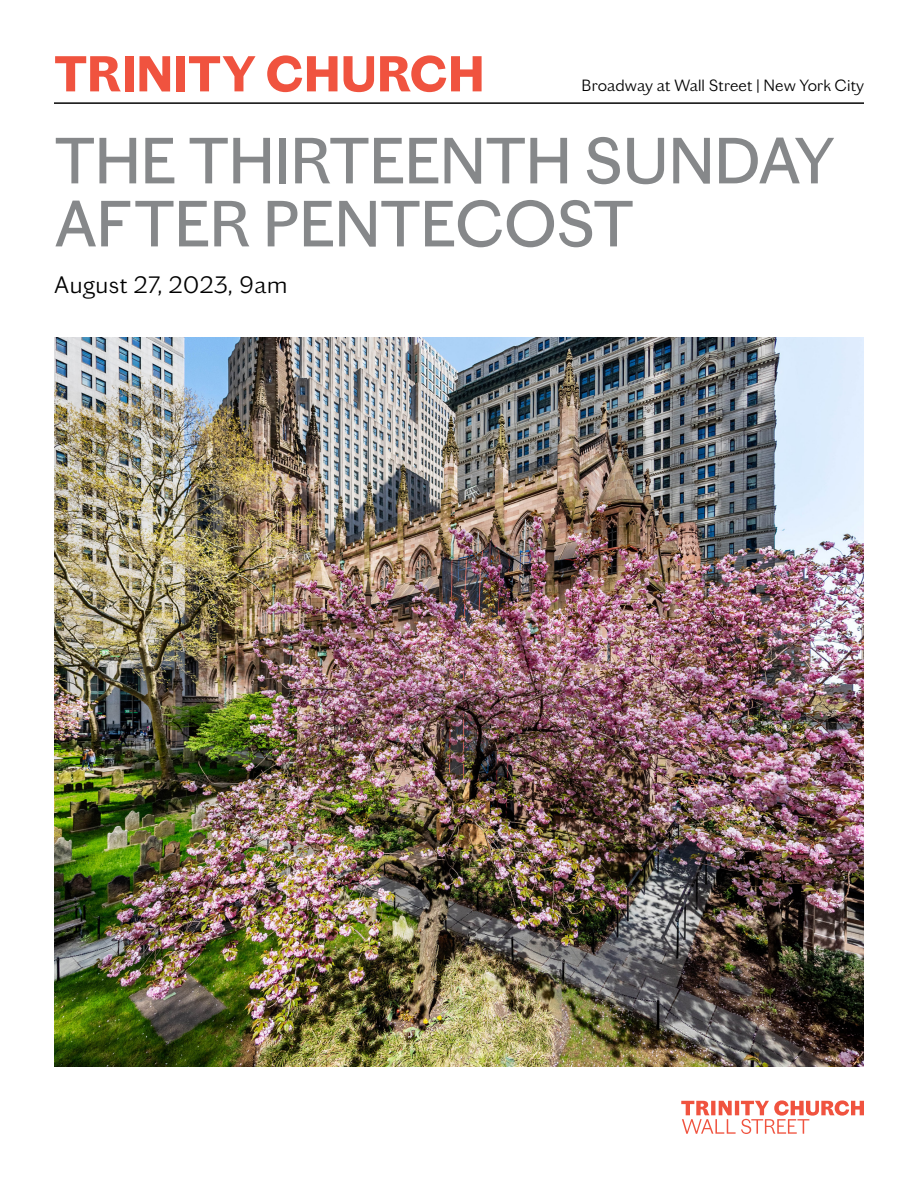
<style>
.page{position:relative;width:918px;height:1188px;background:#fff}
.page>*{position:absolute;margin:0;border:0;box-sizing:border-box;transform-origin:0 0}
.t1{font:66px/63px "Chiswick TWS Grotesque";letter-spacing:-.01em;color:#86888a}
.t2{font:700 51px "Chiswick TWS Grotesque";letter-spacing:.005em;color:#f0533f}
.t3{font:300 24px "Chiswick TWS Grotesque";letter-spacing:.025em;color:#000}
.t4{font:300 16.5px "Chiswick TWS Grotesque";letter-spacing:.01em;color:#000}
</style>
<div class="page">
<svg style="left:681px;top:1100px;width:183px;height:34px"></svg>
<hr style="left:54px;top:103px;width:810px;height:1px;background:#000">
<img style="left:54px;top:338px;width:810px;height:728px">
<p class="t2" style="left:54px;top:34px;width:432px">TRINITY CHURCH</p>
<p class="t4" style="left:582px;top:74px;width:284px">Broadway at Wall Street | New York City</p>
<p class="t1" style="left:54px;top:124px;width:781px">THE THIRTEENTH SUNDAY<br>AFTER PENTECOST</p>
<p class="t3" style="left:54px;top:267px;width:235px">August 27, 2023, 9am</p>
</div>
